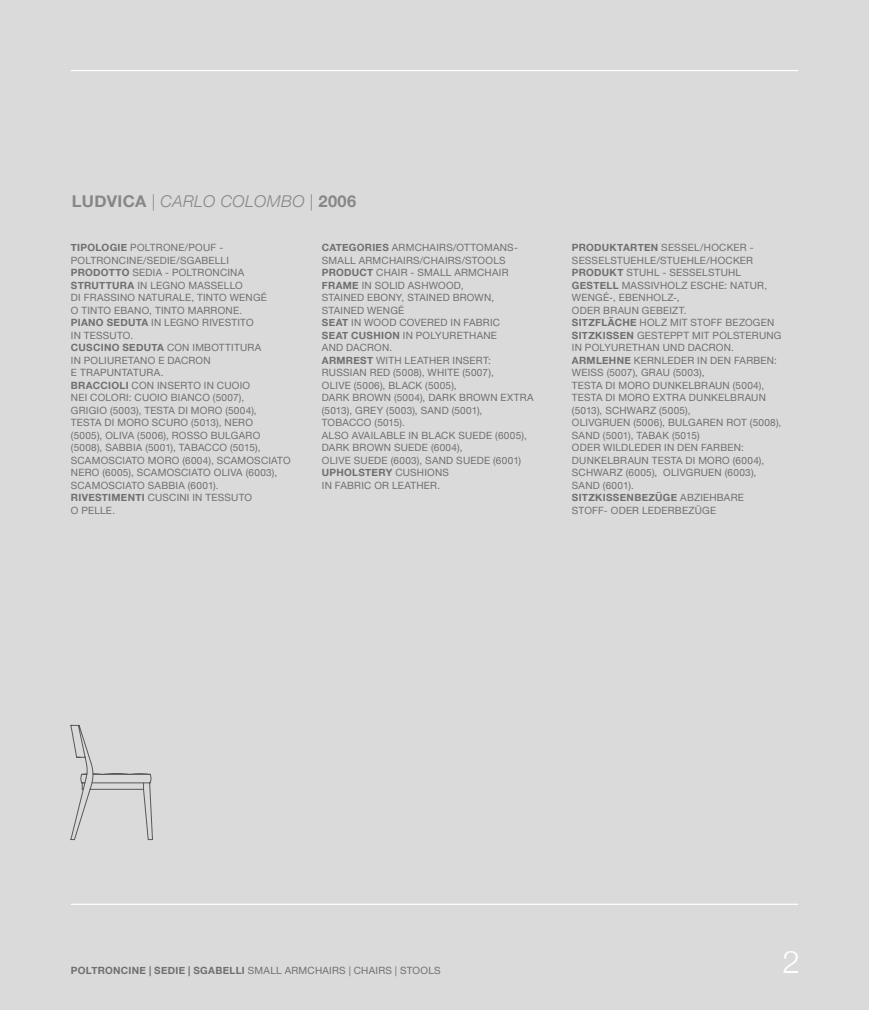
<style>
.page{position:relative;width:869px;height:1010px;background:#fff}
.page>*{position:absolute;margin:0;border:0;box-sizing:border-box;transform-origin:0 0}
.t1{font:300 31.25px "Helvetica Neue";color:#fff}
.t2{font:italic 300 16.25px "Helvetica Neue";letter-spacing:.02em;color:#878787}
.t3{font:10px/12.5px "Helvetica Neue";letter-spacing:.025em;color:#706f6f}
.s1{font-weight:700;font-style:normal}
.s2{font-weight:700}
</style>
<div class="page">
<div style="left:0;top:0;width:868px;height:1010px;background:#dadada"></div>
<hr style="left:71px;top:904px;width:726px;height:1px;background:#fff">
<hr style="left:71px;top:70px;width:726px;height:1px;background:#fff">
<hr style="left:71px;top:867px;width:81px;height:1px;background:#000">
<hr style="left:65px;top:725px;width:1px;height:114px;background:#000">
<svg style="left:70px;top:725px;width:83px;height:115px"></svg>
<h2 class="t2" style="left:72px;top:192px;width:286px"><span class="s1">LUDVICA</span> | CARLO COLOMBO | <span class="s1">2006</span></h2>
<p class="t3" style="left:71px;top:241px;width:221px"><span class="s2">TIPOLOGIE</span> POLTRONE/POUF -<br>POLTRONCINE/SEDIE/SGABELLI<br><span class="s2">PRODOTTO</span> SEDIA - POLTRONCINA<br><span class="s2">STRUTTURA</span> IN LEGNO MASSELLO<br>DI FRASSINO NATURALE, TINTO WENGÉ<br>O TINTO EBANO, TINTO MARRONE.<br><span class="s2">PIANO SEDUTA</span> IN LEGNO RIVESTITO<br>IN TESSUTO.<br><span class="s2">CUSCINO SEDUTA</span> CON IMBOTTITURA<br>IN POLIURETANO E DACRON<br>E TRAPUNTATURA.<br><span class="s2">BRACCIOLI</span> CON INSERTO IN CUOIO<br>NEI COLORI: CUOIO BIANCO (5007),<br>GRIGIO (5003), TESTA DI MORO (5004),<br>TESTA DI MORO SCURO (5013), NERO<br>(5005), OLIVA (5006), ROSSO BULGARO (5008), SABBIA (5001), TABACCO (5015),<br>SCAMOSCIATO MORO (6004), SCAMOSCIATO<br>NERO (6005), SCAMOSCIATO OLIVA (6003),<br>SCAMOSCIATO SABBIA (6001).<br><span class="s2">RIVESTIMENTI</span> CUSCINI IN TESSUTO<br>O PELLE.</p>
<p class="t3" style="left:322px;top:241px;width:213px"><span class="s2">CATEGORIES</span> ARMCHAIRS/OTTOMANS-<br>SMALL ARMCHAIRS/CHAIRS/STOOLS<br><span class="s2">PRODUCT</span> CHAIR - SMALL ARMCHAIR<br><span class="s2">FRAME</span> IN SOLID ASHWOOD,<br>STAINED EBONY, STAINED BROWN,<br>STAINED WENGÉ<br><span class="s2">SEAT</span> IN WOOD COVERED IN FABRIC<br><span class="s2">SEAT CUSHION</span> IN POLYURETHANE<br>AND DACRON.<br><span class="s2">ARMREST</span> WITH LEATHER INSERT:<br>RUSSIAN RED (5008), WHITE (5007),<br>OLIVE (5006), BLACK (5005),<br>DARK BROWN (5004), DARK BROWN EXTRA (5013), GREY (5003), SAND (5001),<br>TOBACCO (5015).<br>ALSO AVAILABLE IN BLACK SUEDE (6005),<br>DARK BROWN SUEDE (6004),<br>OLIVE SUEDE (6003), SAND SUEDE (6001)<br><span class="s2">UPHOLSTERY</span> CUSHIONS<br>IN FABRIC OR LEATHER.</p>
<p class="t3" style="left:571px;top:241px;width:211px"><span class="s2">PRODUKTARTEN</span> SESSEL/HOCKER -<br>SESSELSTUEHLE/STUEHLE/HOCKER<br><span class="s2">PRODUKT</span> STUHL - SESSELSTUHL<br><span class="s2">GESTELL</span> MASSIVHOLZ ESCHE: NATUR,<br>WENGÉ-, EBENHOLZ-,<br>ODER BRAUN GEBEIZT.<br><span class="s2">SITZFLÄCHE</span> HOLZ MIT STOFF BEZOGEN<br><span class="s2">SITZKISSEN</span> GESTEPPT MIT POLSTERUNG<br>IN POLYURETHAN UND DACRON.<br><span class="s2">ARMLEHNE</span> KERNLEDER IN DEN FARBEN:<br>WEISS (5007), GRAU (5003),<br>TESTA DI MORO DUNKELBRAUN (5004),<br>TESTA DI MORO EXTRA DUNKELBRAUN (5013), SCHWARZ (5005),<br>OLIVGRUEN (5006), BULGAREN ROT (5008),<br>SAND (5001), TABAK (5015)<br>ODER WILDLEDER IN DEN FARBEN:<br>DUNKELBRAUN TESTA DI MORO (6004),<br>SCHWARZ (6005), OLIVGRUEN (6003),<br>SAND (6001).<br><span class="s2">SITZKISSENBEZÜGE</span> ABZIEHBARE<br>STOFF- ODER LEDERBEZÜGE</p>
<p class="t3" style="left:71px;top:964px;width:371px"><span class="s2">POLTRONCINE | SEDIE | SGABELLI</span> SMALL ARMCHAIRS | CHAIRS | STOOLS</p>
<h1 class="t1" style="left:782px;top:943px;width:19px">2</h1>
</div>
